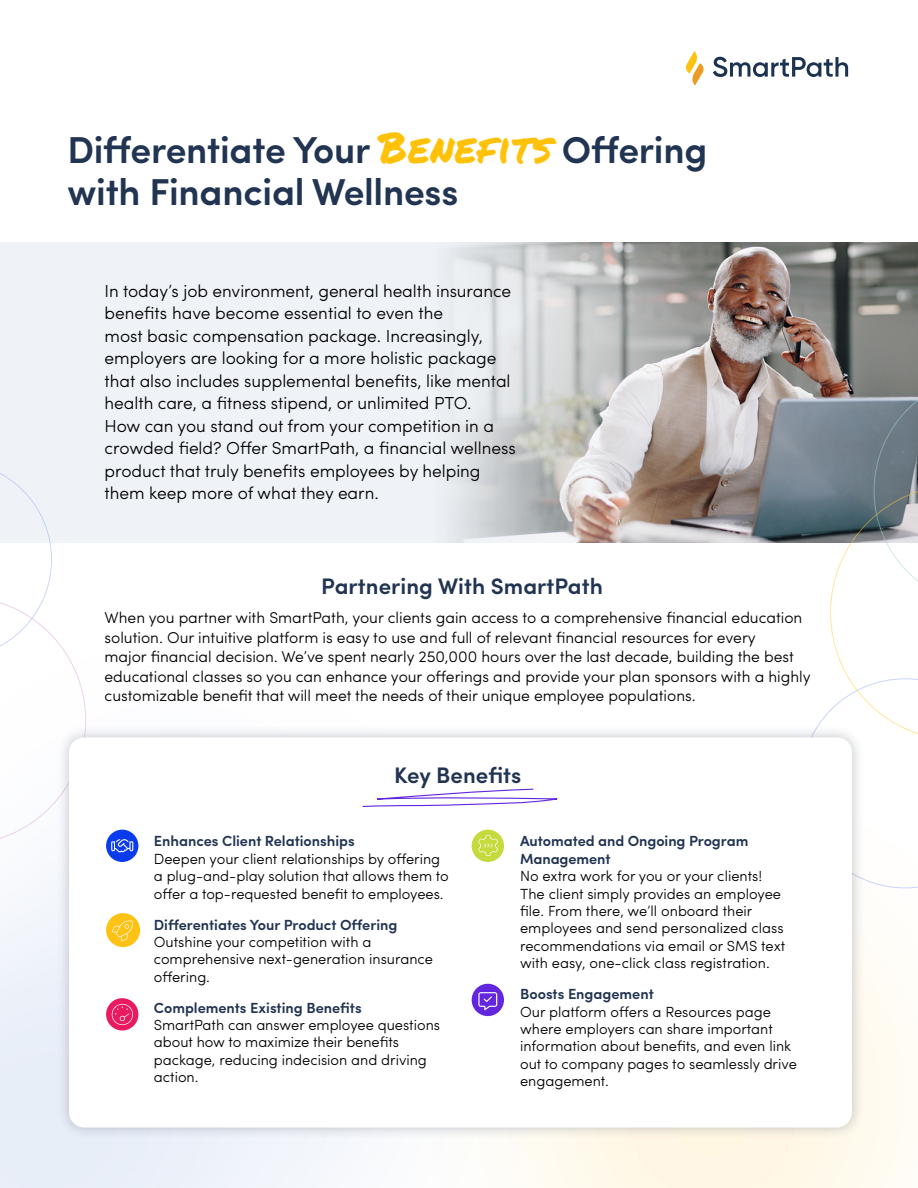
<style>
.page{position:relative;width:918px;height:1188px;background:#fff}
.page>*{position:absolute;margin:0;border:0;box-sizing:border-box;transform-origin:0 0}
.t1{font:600 37.5px/42px "Sofia Pro";letter-spacing:-.005em;color:#213452}
.t2{font:600 22.5px "Sofia Pro";letter-spacing:.005em;color:#213452}
.t3{font:300 17.4px/22.5px "Sofia Pro";letter-spacing:-.005em;color:#000}
.t4{font:300 15.75px/19.5px "Sofia Pro";color:#000}
.t5{font:300 14.7px/17.4px "Sofia Pro";color:#000}
.s1{font-family:"Permanent Marker";font-weight:400;font-size:42px;color:#ffc208}
.s2{font-weight:600;color:#213452}
</style>
<div class="page">
<div style="left:0;top:242px;width:918px;height:300px;background:#eff3f7"></div>
<img style="left:451px;top:242px;width:467px;height:300px">
<svg style="left:685px;top:51px;width:19px;height:35px"></svg>
<svg style="left:713px;top:57px;width:135px;height:20px"></svg>
<svg style="left:0;top:473px;width:86px;height:372px"></svg>
<svg style="left:800px;top:374px;width:118px;height:514px"></svg>
<div style="left:57px;top:725px;width:808px;height:415px;background:#4d5768;opacity:.33"></div>
<div style="left:69px;top:737px;width:783px;height:391px;background:#fff;border-radius:15px"></div>
<div style="left:472px;top:830px;width:32px;height:32px;background:#c5da3d;border-radius:50%"></div>
<svg style="left:478px;top:835px;width:20px;height:21px"></svg>
<div style="left:472px;top:984px;width:32px;height:32px;background:#6126de;border-radius:50%"></div>
<svg style="left:478px;top:992px;width:19px;height:18px"></svg>
<div style="left:106px;top:998px;width:32px;height:33px;background:#ea1a61;border-radius:50%"></div>
<svg style="left:112px;top:1004px;width:21px;height:21px"></svg>
<svg style="left:362px;top:788px;width:196px;height:19px"></svg>
<div style="left:106px;top:830px;width:32px;height:32px;background:#0a3bed;border-radius:50%"></div>
<svg style="left:111px;top:839px;width:22px;height:14px"></svg>
<div style="left:106px;top:913px;width:34px;height:34px;background:#fec214;border-radius:50%"></div>
<svg style="left:112px;top:920px;width:21px;height:22px"></svg>
<p class="t1" style="left:68px;top:126px;width:641px">Differentiate Your <span class="s1">Benefits</span> Offering with Financial Wellness</p>
<p class="t3" style="left:105px;top:278px;width:413px">In today’s job environment, general health insurance benefits have become essential to even the<br>most basic compensation package. Increasingly, employers are looking for a more holistic package that also includes supplemental benefits, like mental health care, a fitness stipend, or unlimited PTO.<br>How can you stand out from your competition in a crowded field? Offer SmartPath, a financial wellness product that truly benefits employees by helping them keep more of what they earn.</p>
<p class="t2" style="left:321px;top:569px;width:283px">Partnering With SmartPath</p>
<p class="t4" style="left:105px;top:607px;width:708px">When you partner with SmartPath, your clients gain access to a comprehensive financial education solution. Our intuitive platform is easy to use and full of relevant financial resources for every<br>major financial decision. We’ve spent nearly 250,000 hours over the last decade, building the best educational classes so you can enhance your offerings and provide your plan sponsors with a highly customizable benefit that will meet the needs of their unique employee populations.</p>
<p class="t2" style="left:394px;top:758px;width:129px">Key Benefits</p>
<p class="t5" style="left:154px;top:832px;width:296px"><span class="s2">Enhances Client Relationships<br></span>Deepen your client relationships by offering a plug-and-play solution that allows them to offer a top-requested benefit to employees.</p>
<p class="t5" style="left:154px;top:915px;width:280px"><span class="s2">Differentiates Your Product Offering<br></span>Outshine your competition with a comprehensive next-generation insurance offering.</p>
<p class="t5" style="left:154px;top:998px;width:288px"><span class="s2">Complements Existing Benefits<br></span>SmartPath can answer employee questions about how to maximize their benefits package, reducing indecision and driving action.</p>
<p class="t5" style="left:520px;top:832px;width:267px"><span class="s2">Automated and Ongoing Program Management<br></span>No extra work for you or your clients!<br>The client simply provides an employee file. From there, we’ll onboard their employees and send personalized class recommendations via email or SMS text with easy, one-click class registration.</p>
<p class="t5" style="left:520px;top:984px;width:278px"><span class="s2">Boosts Engagement<br></span>Our platform offers a Resources page where employers can share important information about benefits, and even link out to company pages to seamlessly drive engagement.</p>
</div>
